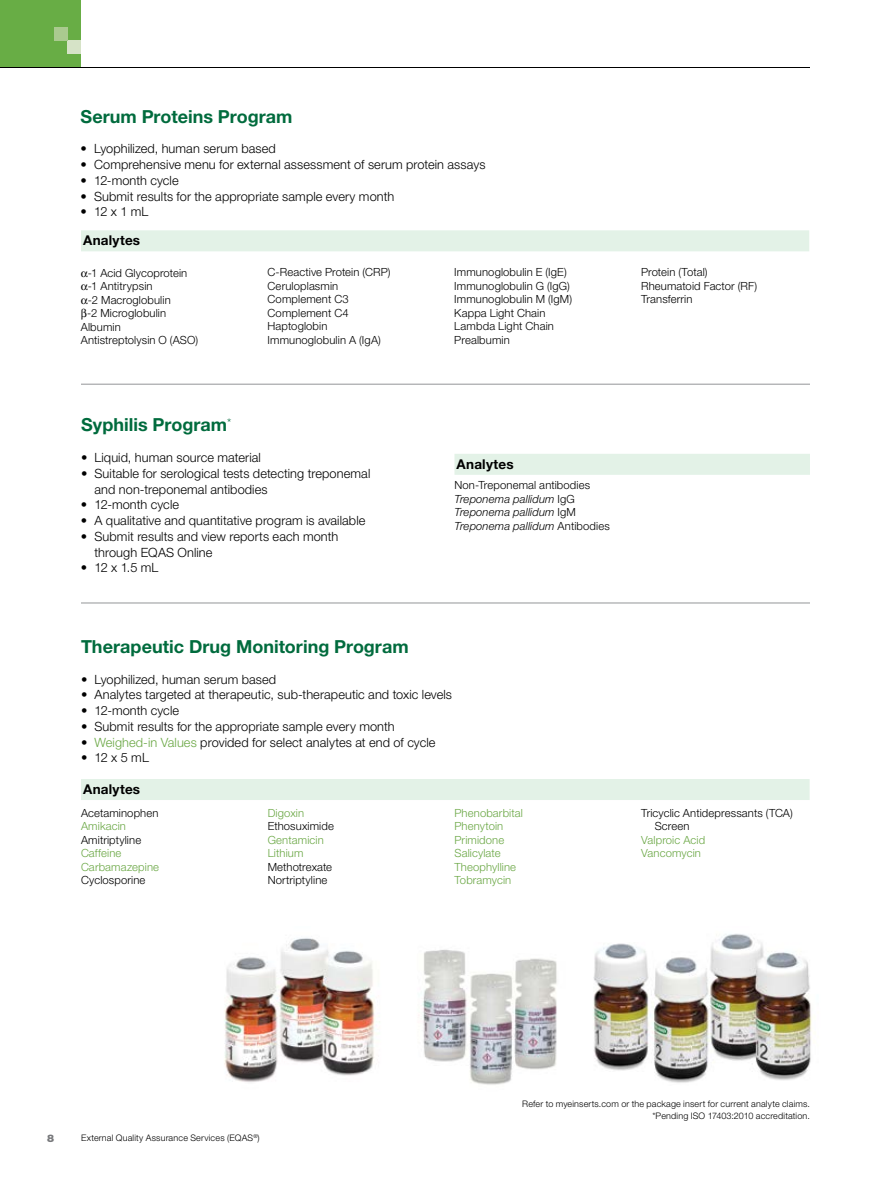
<style>
.page{position:relative;width:891px;height:1188px;background:#fff}
.page>*{position:absolute;margin:0;border:0;box-sizing:border-box;transform-origin:0 0}
.t1{font:700 18px "Helvetica Neue LT Pro";color:#006b3d}
.t2{font:700 13.5px "Helvetica Neue LT Pro";letter-spacing:.015em;color:#000}
.t3{font:300 12.75px/15.8px "Helvetica Neue LT Pro";letter-spacing:.005em;color:#000}
.t4{font:300 11.25px/13.5px "Helvetica Neue LT Pro";letter-spacing:.01em;color:#000}
.t5{font:300 11.25px/13.5px "Helvetica Neue LT Pro";letter-spacing:.01em;color:#6aa744}
.t6{font:italic 300 11.25px/13.5px "Helvetica Neue LT Pro";letter-spacing:.015em;color:#000}
.t7{font:900 10.5px "Helvetica Neue LT Pro";color:#77787b}
.t8{font:300 9px/12px "Helvetica Neue LT Pro";letter-spacing:.02em;color:#000;text-align:right}
.s1{font-style:normal}
.s2{color:#6aa744}
</style>
<div class="page">
<div style="left:0;top:0;width:81px;height:68px;background:#68ad45"></div>
<div style="left:68px;top:40px;width:13px;height:14px;background:#d6e3c7"></div>
<div style="left:54px;top:27px;width:14px;height:13px;background:#aaca8f"></div>
<hr style="left:0;top:67px;width:810px;height:1px;background:#000">
<img style="left:593px;top:934px;width:219px;height:149px">
<div style="left:81px;top:779px;width:729px;height:21px;background:#e3f2e7"></div>
<hr style="left:81px;top:603px;width:729px;height:1px;background:#939598">
<hr style="left:81px;top:384px;width:729px;height:1px;background:#939598">
<img style="left:422px;top:949px;width:135px;height:136px">
<div style="left:454px;top:454px;width:356px;height:21px;background:#e3f2e7"></div>
<div style="left:81px;top:230px;width:728px;height:21px;background:#e3f2e7"></div>
<img style="left:224px;top:938px;width:156px;height:145px">
<h1 class="t1" style="left:81px;top:105px;width:213px">Serum Proteins Program</h1>
<p class="t3" style="left:81px;top:141px;width:197px">• Lyophilized, human serum based</p>
<p class="t3" style="left:81px;top:156px;width:406px">• Comprehensive menu for external assessment of serum protein assays</p>
<p class="t3" style="left:81px;top:172px;width:100px">• 12-month cycle</p>
<p class="t3" style="left:81px;top:188px;width:315px">• Submit results for the appropriate sample every month</p>
<p class="t3" style="left:81px;top:204px;width:69px">• 12 x 1 mL</p>
<p class="t2" style="left:83px;top:232px;width:58px">Analytes</p>
<p class="t4" style="left:88px;top:266px;width:101px">-1 Acid Glycoprotein</p>
<p class="t4" style="left:88px;top:279px;width:66px">-1 Antitrypsin</p>
<p class="t4" style="left:88px;top:293px;width:84px">-2 Macroglobulin</p>
<p class="t4" style="left:87px;top:306px;width:80px">-2 Microglobulin</p>
<p class="t4" style="left:81px;top:320px;width:42px">Albumin</p>
<p class="t4" style="left:81px;top:333px;width:119px">Antistreptolysin O (ASO)</p>
<p class="t4" style="left:268px;top:265px;width:125px">C-Reactive Protein (CRP)<br>Ceruloplasmin<br>Complement C3<br>Complement C4<br>Haptoglobin<br>Immunoglobulin A (IgA)</p>
<p class="t4" style="left:454px;top:265px;width:119px">Immunoglobulin E (IgE)<br>Immunoglobulin G (IgG)<br>Immunoglobulin M (IgM)<br>Kappa Light Chain<br>Lambda Light Chain<br>Prealbumin</p>
<p class="t4" style="left:641px;top:265px;width:118px">Protein (Total)<br>Rheumatoid Factor (RF)<br>Transferrin</p>
<h1 class="t1" style="left:81px;top:414px;width:152px">Syphilis Program<sup>*</sup></h1>
<p class="t3" style="left:81px;top:449px;width:181px">• Liquid, human source material</p>
<p class="t3" style="left:95px;top:465px;width:277px;text-indent:-14px">• Suitable for serological tests detecting treponemal and non-treponemal antibodies</p>
<p class="t3" style="left:81px;top:497px;width:100px">• 12-month cycle</p>
<p class="t3" style="left:81px;top:512px;width:286px">• A qualitative and quantitative program is available</p>
<p class="t3" style="left:95px;top:528px;width:245px;text-indent:-14px">• Submit results and view reports each month through EQAS Online</p>
<p class="t3" style="left:81px;top:560px;width:79px">• 12 x 1.5 mL</p>
<p class="t2" style="left:457px;top:455px;width:58px">Analytes</p>
<p class="t6" style="left:454px;top:478px;width:157px"><span class="s1">Non-Treponemal antibodies<br></span>Treponema pallidum <span class="s1">IgG<br></span>Treponema pallidum <span class="s1">IgM<br></span>Treponema pallidum <span class="s1">Antibodies</span></p>
<h1 class="t1" style="left:81px;top:635px;width:329px">Therapeutic Drug Monitoring Program</h1>
<p class="t3" style="left:81px;top:671px;width:197px">• Lyophilized, human serum based</p>
<p class="t3" style="left:81px;top:687px;width:373px">• Analytes targeted at therapeutic, sub-therapeutic and toxic levels</p>
<p class="t3" style="left:81px;top:703px;width:100px">• 12-month cycle</p>
<p class="t3" style="left:81px;top:718px;width:315px">• Submit results for the appropriate sample every month</p>
<p class="t3" style="left:81px;top:734px;width:356px">• <span class="s2">Weighed-in Values</span> provided for select analytes at end of cycle</p>
<p class="t3" style="left:81px;top:750px;width:69px">• 12 x 5 mL</p>
<p class="t2" style="left:83px;top:781px;width:58px">Analytes</p>
<p class="t4" style="left:81px;top:806px;width:79px">Acetaminophen</p>
<p class="t5" style="left:81px;top:819px;width:46px">Amikacin</p>
<p class="t4" style="left:81px;top:833px;width:62px">Amitriptyline</p>
<p class="t5" style="left:81px;top:846px;width:80px">Caffeine<br>Carbamazepine</p>
<p class="t4" style="left:81px;top:873px;width:66px">Cyclosporine</p>
<p class="t5" style="left:454px;top:806px;width:70px">Phenobarbital<br>Phenytoin<br>Primidone<br>Salicylate<br>Theophylline<br>Tobramycin</p>
<p class="t4" style="left:655px;top:806px;width:140px;text-indent:-14px">Tricyclic Antidepressants (TCA)<br>Screen</p>
<p class="t5" style="left:268px;top:806px;width:38px">Digoxin</p>
<p class="t4" style="left:268px;top:819px;width:68px">Ethosuximide</p>
<p class="t5" style="left:268px;top:833px;width:58px">Gentamicin<br>Lithium</p>
<p class="t4" style="left:268px;top:860px;width:66px">Methotrexate<br>Nortriptyline</p>
<p class="t5" style="left:641px;top:833px;width:65px">Valproic Acid<br>Vancomycin</p>
<p class="t7" style="left:47px;top:1132px;width:9px">8</p>
<p class="t8" style="left:81px;top:1131px;width:180px">External Quality Assurance Services (EQAS<sup>®</sup>)</p>
<p class="t8" style="left:522px;top:1098px;width:287px">Refer to myeinserts.com or the package insert for current analyte claims. *Pending ISO 17403:2010 accreditation.</p>
</div>
